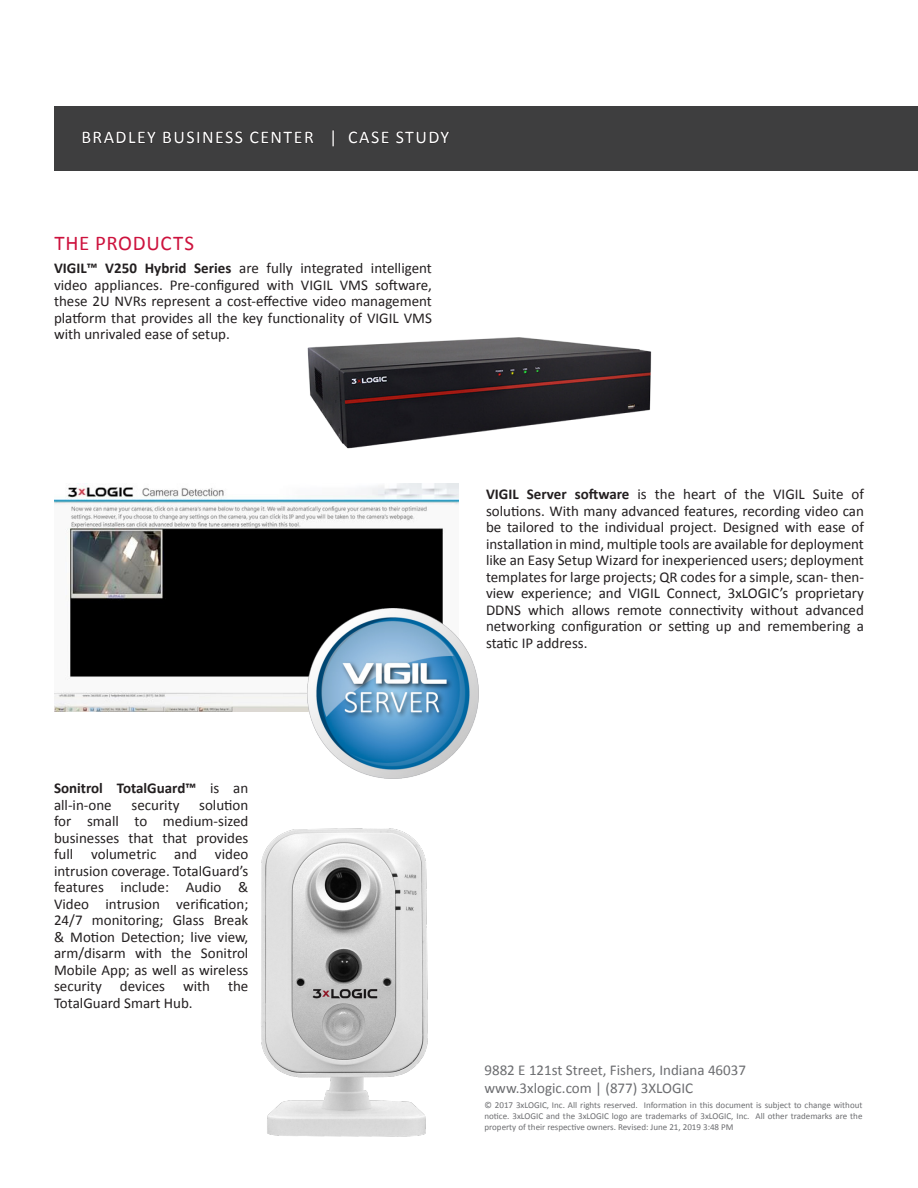
<style>
.page{position:relative;width:918px;height:1188px;background:#fff}
.page>*{position:absolute;margin:0;border:0;box-sizing:border-box;transform-origin:0 0}
.Subtitle{font:21px "Calibri";letter-spacing:.03em;color:#cd123d}
.t1{font:18px "Calibri";letter-spacing:.08em;color:#fff}
.t2{font:15px/16.5px "Calibri";color:#231f20;text-align:justify}
.Copyright{font:15px/18px "Calibri";color:#6c6d70}
.t3{font:700 15px/16.5px "Calibri";color:#231f20}
.Copyright-2{font:9px/10.8px "Calibri";color:#6c6d70;text-align:justify}
.s1{font-weight:700}
.s2{font-weight:400}
</style>
<div class="page">
<div style="left:54px;top:106px;width:864px;height:65px;background:#3e3e3f"></div>
<svg style="left:82px;top:131px;width:74px;height:13px"></svg>
<svg style="left:163px;top:131px;width:80px;height:13px"></svg>
<svg style="left:250px;top:131px;width:64px;height:13px"></svg>
<svg style="left:332px;top:130px;width:3px;height:17px"></svg>
<svg style="left:348px;top:131px;width:41px;height:13px"></svg>
<svg style="left:396px;top:131px;width:54px;height:13px"></svg>
<img style="left:54px;top:484px;width:405px;height:227px">
<img style="left:308px;top:608px;width:170px;height:170px">
<img style="left:307px;top:337px;width:345px;height:112px">
<img style="left:261px;top:828px;width:167px;height:309px">
<p class="t1" style="left:81px;top:126px;width:370px">BRADLEY BUSINESS CENTER | CASE STUDY</p>
<p class="Subtitle" style="left:54px;top:230px;width:141px">THE PRODUCTS</p>
<p class="t2" style="left:54px;top:260px;width:380px"><span class="s1">VIGIL™ V250 Hybrid Series</span> are fully integrated intelligent video appliances. Pre-configured with VIGIL VMS software, these 2U NVRs represent a cost-effective video management platform that provides all the key functionality of VIGIL VMS with unrivaled ease of setup.</p>
<p class="t3" style="left:54px;top:780px;width:196px">Sonitrol TotalGuard™ <span class="s2">is an all-in-one</span></p>
<p class="t2" style="left:54px;top:796px;width:196px;text-indent:145px">solution for small to medium-sized businesses that that provides full volumetric and video intrusion coverage. TotalGuard’s features include: Audio &amp; Video intrusion verification; 24/7 monitoring; Glass Break &amp; Motion Detection; live view, arm/disarm with the Sonitrol Mobile App; as well as wireless security devices with the TotalGuard Smart Hub.</p>
<p class="t2" style="left:131px;top:796px;width:50px">security</p>
<p class="t2" style="left:486px;top:486px;width:380px"><span class="s1">VIGIL Server software</span> is the heart of the VIGIL Suite of solutions. With many advanced features, recording video can be tailored to the individual project. Designed with ease of installation in mind, multiple tools are available for deployment like an Easy Setup Wizard for inexperienced users; deployment templates for large projects; QR codes for a simple, scan- then&shy;view experience; and VIGIL Connect, 3xLOGIC’s proprietary DDNS which allows remote connectivity without advanced networking configuration or setting up and remembering a static IP address.</p>
<p class="Copyright" style="left:484px;top:1061px;width:263px">9882 E 121st Street, Fishers, Indiana 46037 www.3xlogic.com | (877) 3XLOGIC</p>
<p class="Copyright-2" style="left:484px;top:1100px;width:380px">© 2017 3xLOGIC, Inc. All rights reserved. Information in this document is subject to change without notice. 3xLOGIC and the 3xLOGIC logo are trademarks of 3xLOGIC, Inc. All other trademarks are the property of their respective owners. Revised: June 21, 2019 3:48 PM</p>
</div>
